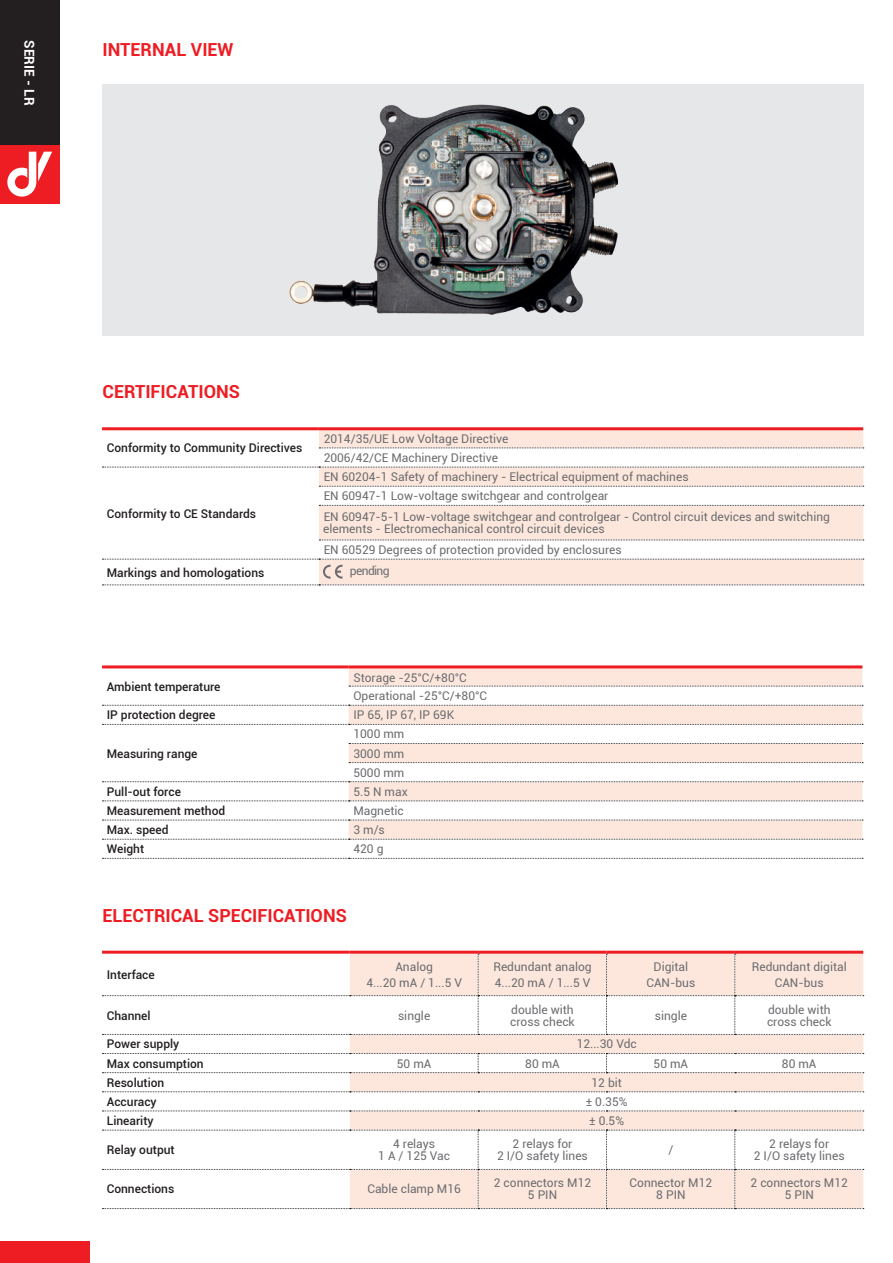
<style>
.page{position:relative;width:893px;height:1263px;background:#fff}
.page>*{position:absolute;margin:0;border:0;box-sizing:border-box;transform-origin:0 0}
.t1{font:700 18px "Roboto";color:#ee1d23}
.t2{font:700 13.65px "Roboto";color:#fff}
.t3{font:12px/12px "Roboto";color:#6c6d70;text-align:center}
.t4{font:500 12px "Roboto";color:#231f20}
.t5{font:12px "Roboto";letter-spacing:-.05em;color:#6c6d70}
</style>
<div class="page">
<div style="left:0;top:144px;width:60px;height:60px;background:#ee1d23"></div>
<div style="left:0;top:0;width:60px;height:144px;background:#231f20"></div>
<div style="left:0;top:1242px;width:89px;height:21px;background:#ee1d23"></div>
<svg style="left:7px;top:152px;width:45px;height:45px"></svg>
<hr style="left:102px;top:427px;width:217px;height:3px;background:#ee1d23">
<hr style="left:319px;top:427px;width:544px;height:3px;background:#ee1d23">
<div style="left:102px;top:84px;width:761px;height:252px;background:#e6e7e9"></div>
<img style="left:289px;top:104px;width:330px;height:211px">
<svg style="left:102px;top:429px;width:762px;height:156px"></svg>
<svg style="left:349px;top:668px;width:513px;height:171px;fill:#fde7dc"></svg>
<svg style="left:102px;top:705px;width:761px;height:1px"></svg>
<svg style="left:102px;top:724px;width:761px;height:1px"></svg>
<svg style="left:349px;top:743px;width:514px;height:1px"></svg>
<svg style="left:349px;top:686px;width:514px;height:1px"></svg>
<svg style="left:349px;top:762px;width:514px;height:1px"></svg>
<svg style="left:102px;top:781px;width:761px;height:1px"></svg>
<svg style="left:102px;top:800px;width:761px;height:1px"></svg>
<svg style="left:102px;top:820px;width:761px;height:1px"></svg>
<svg style="left:102px;top:839px;width:761px;height:1px"></svg>
<svg style="left:102px;top:858px;width:761px;height:1px"></svg>
<hr style="left:102px;top:665px;width:247px;height:3px;background:#ee1d23">
<hr style="left:349px;top:665px;width:513px;height:3px;background:#ee1d23">
<svg style="left:350px;top:1035px;width:513px;height:95px;fill:#fde7dc"></svg>
<svg style="left:102px;top:1091px;width:762px;height:1px"></svg>
<svg style="left:102px;top:1110px;width:762px;height:1px"></svg>
<svg style="left:102px;top:1053px;width:762px;height:20px"></svg>
<svg style="left:102px;top:954px;width:762px;height:81px"></svg>
<svg style="left:102px;top:1130px;width:762px;height:79px"></svg>
<hr style="left:102px;top:951px;width:248px;height:3px;background:#ee1d23">
<hr style="left:350px;top:951px;width:128px;height:3px;background:#ee1d23">
<hr style="left:478px;top:951px;width:128px;height:3px;background:#ee1d23">
<hr style="left:606px;top:951px;width:129px;height:3px;background:#ee1d23">
<hr style="left:735px;top:951px;width:128px;height:3px;background:#ee1d23">
<p class="t2" style="left:39px;top:40px;width:67px;rotate:90deg">SERIE - LR</p>
<h1 class="t1" style="left:103px;top:37px;width:132px">INTERNAL VIEW</h1>
<h1 class="t1" style="left:103px;top:379px;width:139px">CERTIFICATIONS</h1>
<p class="t4" style="left:107px;top:440px;width:197px">Conformity to Community Directives</p>
<p class="t3" style="left:324px;top:429px;width:186px;line-height:18.6px;text-align:left">2014/35/UE Low Voltage Directive<br>2006/42/CE Machinery Directive</p>
<p class="t4" style="left:107px;top:505px;width:151px">Conformity to CE Standards</p>
<p class="t3" style="left:324px;top:467px;width:366px;line-height:19.2px;text-align:left">EN 60204-1 Safety of machinery - Electrical equipment of machines<br>EN 60947-1 Low-voltage switchgear and controlgear</p>
<p class="t3" style="left:323px;top:510px;width:508px;text-align:left">EN 60947-5-1 Low-voltage switchgear and controlgear - Control circuit devices and switching elements - Electromechanical control circuit devices</p>
<p class="t3" style="left:324px;top:543px;width:300px">EN 60529 Degrees of protection provided by enclosures</p>
<p class="t4" style="left:107px;top:564px;width:159px">Markings and homologations</p>
<p class="t5" style="left:350px;top:562px;width:41px">pending</p>
<p class="t4" style="left:107px;top:678px;width:115px">Ambient temperature</p>
<p class="t3" style="left:353px;top:667px;width:135px;line-height:18.6px;text-align:left">Storage -25°C/+80°C<br>Operational -25°C/+80°C</p>
<p class="t4" style="left:107px;top:706px;width:110px">IP protection degree</p>
<p class="t3" style="left:353px;top:708px;width:102px">IP 65, IP 67, IP 69K</p>
<p class="t4" style="left:107px;top:745px;width:92px">Measuring range</p>
<p class="t3" style="left:353px;top:724px;width:52px;line-height:19.2px;text-align:justify">1000 mm 3000 mm 5000 mm</p>
<p class="t4" style="left:107px;top:783px;width:76px">Pull-out force</p>
<p class="t3" style="left:353px;top:785px;width:56px">5.5 N max</p>
<p class="t4" style="left:107px;top:802px;width:120px">Measurement method</p>
<p class="t3" style="left:353px;top:804px;width:52px">Magnetic</p>
<p class="t4" style="left:107px;top:821px;width:63px">Max. speed</p>
<p class="t3" style="left:353px;top:823px;width:33px">3 m/s</p>
<p class="t4" style="left:107px;top:840px;width:39px">Weight</p>
<p class="t3" style="left:353px;top:842px;width:32px">420 g</p>
<h1 class="t1" style="left:103px;top:903px;width:246px">ELECTRICAL SPECIFICATIONS</h1>
<p class="t4" style="left:107px;top:966px;width:50px">Interface</p>
<p class="t3" style="left:366px;top:959px;width:97px;line-height:15px">Analog<br>4...20 mA / 1...5 V</p>
<p class="t3" style="left:493px;top:959px;width:100px;line-height:15px;text-align:left">Redundant analog<br>4...20 mA / 1...5 V</p>
<p class="t3" style="left:646px;top:959px;width:50px;line-height:15px">Digital<br>CAN-bus</p>
<p class="t3" style="left:752px;top:959px;width:96px;line-height:15px">Redundant digital<br>CAN-bus</p>
<p class="t4" style="left:107px;top:1007px;width:45px">Channel</p>
<p class="t3" style="left:398px;top:1009px;width:34px">single</p>
<p class="t3" style="left:510px;top:1003px;width:66px;text-align:left">double with cross check</p>
<p class="t3" style="left:655px;top:1009px;width:34px">single</p>
<p class="t3" style="left:767px;top:1003px;width:66px;text-align:left">double with cross check</p>
<p class="t4" style="left:107px;top:1036px;width:74px">Power supply</p>
<p class="t3" style="left:577px;top:1038px;width:62px">12...30 Vdc</p>
<p class="t4" style="left:107px;top:1055px;width:98px">Max consumption</p>
<p class="t3" style="left:397px;top:1057px;width:36px">50 mA</p>
<p class="t3" style="left:525px;top:1057px;width:36px">80 mA</p>
<p class="t3" style="left:654px;top:1057px;width:36px">50 mA</p>
<p class="t3" style="left:782px;top:1057px;width:36px">80 mA</p>
<p class="t4" style="left:107px;top:1074px;width:59px">Resolution</p>
<p class="t3" style="left:591px;top:1076px;width:32px">12 bit</p>
<p class="t4" style="left:107px;top:1093px;width:51px">Accuracy</p>
<p class="t3" style="left:586px;top:1095px;width:43px">± 0.35%</p>
<p class="t4" style="left:107px;top:1112px;width:48px">Linearity</p>
<p class="t3" style="left:589px;top:1114px;width:36px">± 0.5%</p>
<p class="t4" style="left:107px;top:1141px;width:69px">Relay output</p>
<p class="t3" style="left:378px;top:1137px;width:73px">4 relays<br>1 A / 125 Vac</p>
<p class="t3" style="left:497px;top:1137px;width:92px">2 relays for<br>2 I/O safety lines</p>
<p class="t3" style="left:668px;top:1143px;width:6px">/</p>
<p class="t3" style="left:754px;top:1137px;width:92px">2 relays for<br>2 I/O safety lines</p>
<p class="t4" style="left:107px;top:1181px;width:69px">Connections</p>
<p class="t3" style="left:367px;top:1183px;width:95px">Cable clamp M16</p>
<p class="t3" style="left:494px;top:1177px;width:99px">2 connectors M12<br>5 PIN</p>
<p class="t3" style="left:630px;top:1177px;width:84px">Connector M12<br>8 PIN</p>
<p class="t3" style="left:751px;top:1177px;width:99px">2 connectors M12<br>5 PIN</p>
</div>
